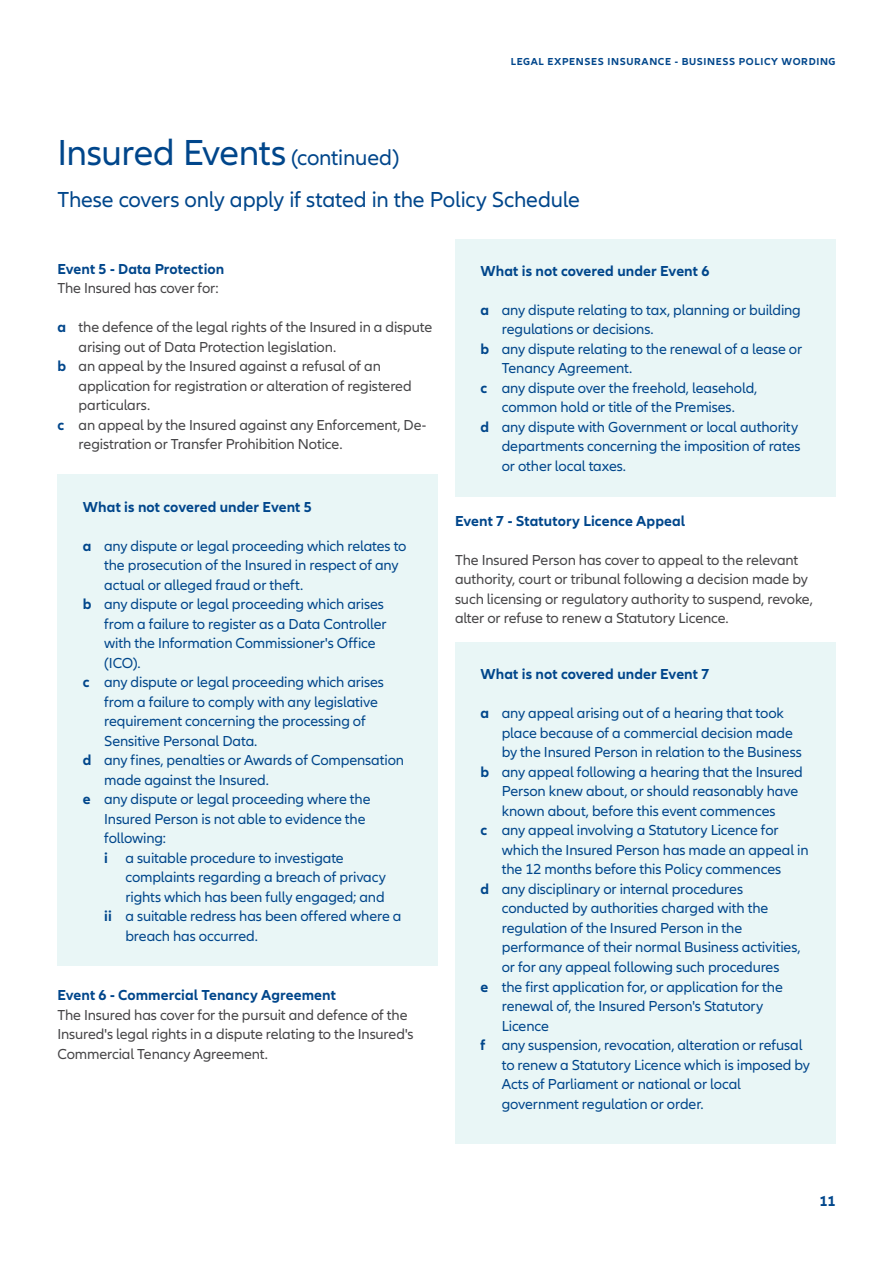
<style>
.page{position:relative;width:893px;height:1263px;background:#fff}
.page>*{position:absolute;margin:0;border:0;box-sizing:border-box;transform-origin:0 0}
.t1{font:37.5px "Allianz Neo";letter-spacing:-.015em;color:#00468b}
.t2{font:22.5px "Allianz Neo";letter-spacing:-.005em;color:#00468b}
.t3{font:15px "Allianz Neo";letter-spacing:-.01em;color:#00468b}
.t4{font:15px/19.5px "Allianz Neo";letter-spacing:-.01em;color:#464547}
.t5{font:700 15px "Allianz Neo";letter-spacing:.005em;color:#00468b}
.t6{font:700 10.5px "Allianz Neo";letter-spacing:.06em;color:#00468b}
.s1{font-size:22.5px}
.s2{font-weight:700;color:#00468b}
.s3{font-weight:700}
</style>
<div class="page">
<div style="left:57px;top:475px;width:381px;height:491px;background:#e9f6f6"></div>
<div style="left:455px;top:239px;width:381px;height:257px;background:#e9f6f6"></div>
<div style="left:455px;top:642px;width:381px;height:502px;background:#e9f6f6"></div>
<p class="t6" style="left:511px;top:56px;width:326px">LEGAL EXPENSES INSURANCE - BUSINESS POLICY WORDING</p>
<h1 class="t1" style="left:57px;top:132px;width:343px">Insured Events <span class="s1">(continued)</span></h1>
<h2 class="t2" style="left:57px;top:187px;width:524px">These covers only apply if stated in the Policy Schedule</h2>
<p class="t5" style="left:57px;top:260px;width:168px">Event 5 - Data Protection</p>
<p class="t4" style="left:57px;top:279px;width:163px">The Insured has cover for:</p>
<p class="t4" style="left:57px;top:318px;width:376px"><span class="s2">a</span> the defence of the legal rights of the Insured in a dispute</p>
<p class="t4" style="left:79px;top:337px;width:259px">arising out of Data Protection legislation.</p>
<p class="t4" style="left:57px;top:357px;width:325px"><span class="s2">b</span> an appeal by the Insured against a refusal of an</p>
<p class="t4" style="left:79px;top:376px;width:335px">application for registration or alteration of registered</p>
<p class="t4" style="left:79px;top:396px;width:73px">particulars.</p>
<p class="t4" style="left:57px;top:415px;width:370px"><span class="s2">c</span> an appeal by the Insured against any Enforcement, De-</p>
<p class="t4" style="left:79px;top:435px;width:265px">registration or Transfer Prohibition Notice.</p>
<p class="t5" style="left:83px;top:498px;width:230px">What is not covered under Event 5</p>
<p class="t3" style="left:83px;top:537px;width:325px"><span class="s3">a</span> any dispute or legal proceeding which relates to</p>
<p class="t3" style="left:104px;top:557px;width:296px">the prosecution of the Insured in respect of any</p>
<p class="t3" style="left:104px;top:576px;width:201px">actual or alleged fraud or theft.</p>
<p class="t3" style="left:83px;top:596px;width:303px"><span class="s3">b</span> any dispute or legal proceeding which arises</p>
<p class="t3" style="left:104px;top:615px;width:284px">from a failure to register as a Data Controller</p>
<p class="t3" style="left:104px;top:635px;width:273px">with the Information Commissioner's Office</p>
<p class="t3" style="left:104px;top:654px;width:38px">(ICO).</p>
<p class="t3" style="left:83px;top:674px;width:303px"><span class="s3">c</span> any dispute or legal proceeding which arises</p>
<p class="t3" style="left:104px;top:693px;width:275px">from a failure to comply with any legislative</p>
<p class="t3" style="left:104px;top:713px;width:263px">requirement concerning the processing of</p>
<p class="t3" style="left:104px;top:732px;width:155px">Sensitive Personal Data.</p>
<p class="t3" style="left:83px;top:752px;width:323px"><span class="s3">d</span> any fines, penalties or Awards of Compensation</p>
<p class="t3" style="left:104px;top:771px;width:166px">made against the Insured.</p>
<p class="t3" style="left:83px;top:791px;width:289px"><span class="s3">e</span> any dispute or legal proceeding where the</p>
<p class="t3" style="left:104px;top:810px;width:263px">Insured Person is not able to evidence the</p>
<p class="t3" style="left:104px;top:830px;width:63px">following:</p>
<p class="t3" style="left:104px;top:849px;width:241px"><span class="s3">i</span> a suitable procedure to investigate</p>
<p class="t3" style="left:125px;top:869px;width:262px">complaints regarding a breach of privacy</p>
<p class="t3" style="left:125px;top:888px;width:261px">rights which has been fully engaged; and</p>
<p class="t3" style="left:104px;top:908px;width:299px"><span class="s3">ii</span> a suitable redress has been offered where a</p>
<p class="t3" style="left:125px;top:927px;width:134px">breach has occurred.</p>
<p class="t5" style="left:57px;top:986px;width:280px">Event 6 - Commercial Tenancy Agreement</p>
<p class="t4" style="left:57px;top:1005px;width:358px">The Insured has cover for the pursuit and defence of the<br>Insured's legal rights in a dispute relating to the Insured's<br>Commercial Tenancy Agreement.</p>
<p class="t5" style="left:480px;top:262px;width:230px">What is not covered under Event 6</p>
<p class="t3" style="left:480px;top:301px;width:322px"><span class="s3">a</span> any dispute relating to tax, planning or building</p>
<p class="t3" style="left:502px;top:321px;width:153px">regulations or decisions.</p>
<p class="t3" style="left:480px;top:340px;width:323px"><span class="s3">b</span> any dispute relating to the renewal of a lease or</p>
<p class="t3" style="left:502px;top:360px;width:132px">Tenancy Agreement.</p>
<p class="t3" style="left:480px;top:379px;width:278px"><span class="s3">c</span> any dispute over the freehold, leasehold,</p>
<p class="t3" style="left:502px;top:399px;width:235px">common hold or title of the Premises.</p>
<p class="t3" style="left:480px;top:418px;width:319px"><span class="s3">d</span> any dispute with Government or local authority</p>
<p class="t3" style="left:502px;top:438px;width:300px">departments concerning the imposition of rates</p>
<p class="t3" style="left:502px;top:457px;width:126px">or other local taxes.</p>
<p class="t5" style="left:455px;top:512px;width:232px">Event 7 - Statutory Licence Appeal</p>
<p class="t4" style="left:455px;top:550px;width:359px">The Insured Person has cover to appeal to the relevant authority, court or tribunal following a decision made by such licensing or regulatory authority to suspend, revoke, alter or refuse to renew a Statutory Licence.</p>
<p class="t5" style="left:480px;top:666px;width:230px">What is not covered under Event 7</p>
<p class="t3" style="left:480px;top:705px;width:305px"><span class="s3">a</span> any appeal arising out of a hearing that took</p>
<p class="t3" style="left:502px;top:724px;width:293px">place because of a commercial decision made</p>
<p class="t3" style="left:502px;top:744px;width:301px">by the Insured Person in relation to the Business</p>
<p class="t3" style="left:480px;top:763px;width:324px"><span class="s3">b</span> any appeal following a hearing that the Insured</p>
<p class="t3" style="left:502px;top:783px;width:298px">Person knew about, or should reasonably have</p>
<p class="t3" style="left:502px;top:802px;width:275px">known about, before this event commences</p>
<p class="t3" style="left:480px;top:822px;width:300px"><span class="s3">c</span> any appeal involving a Statutory Licence for</p>
<p class="t3" style="left:502px;top:841px;width:308px">which the Insured Person has made an appeal in</p>
<p class="t3" style="left:502px;top:861px;width:281px">the 12 months before this Policy commences</p>
<p class="t3" style="left:480px;top:880px;width:264px"><span class="s3">d</span> any disciplinary or internal procedures</p>
<p class="t3" style="left:502px;top:900px;width:268px">conducted by authorities charged with the</p>
<p class="t3" style="left:502px;top:919px;width:242px">regulation of the Insured Person in the</p>
<p class="t3" style="left:502px;top:939px;width:300px">performance of their normal Business activities,</p>
<p class="t3" style="left:502px;top:958px;width:279px">or for any appeal following such procedures</p>
<p class="t3" style="left:480px;top:978px;width:304px"><span class="s3">e</span> the first application for, or application for the</p>
<p class="t3" style="left:502px;top:997px;width:263px">renewal of, the Insured Person's Statutory</p>
<p class="t3" style="left:502px;top:1017px;width:49px">Licence</p>
<p class="t3" style="left:480px;top:1036px;width:324px"><span class="s3">f</span> any suspension, revocation, alteration or refusal</p>
<p class="t3" style="left:502px;top:1056px;width:310px">to renew a Statutory Licence which is imposed by</p>
<p class="t3" style="left:502px;top:1075px;width:241px">Acts of Parliament or national or local</p>
<p class="t3" style="left:502px;top:1095px;width:203px">government regulation or order.</p>
<p class="t5" style="left:819px;top:1192px;width:18px">11</p>
</div>
